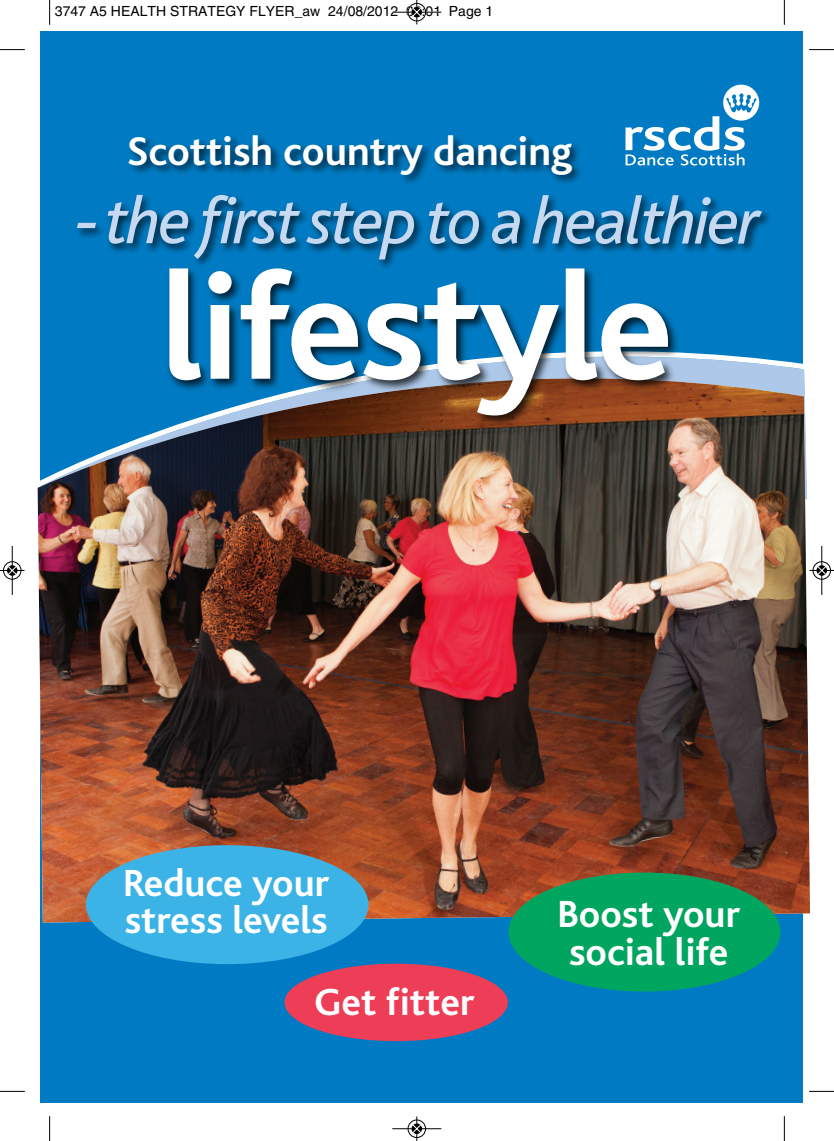
<style>
.page{position:relative;width:834px;height:1141px;background:#fff}
.page>*{position:absolute;margin:0;border:0;box-sizing:border-box;transform-origin:0 0}
.t1{font:700 155.75px "Bliss";letter-spacing:-.02em;color:#fff}
.t2{font:italic 68.25px "Bliss";letter-spacing:-.03em;color:#c6d9f0}
.t3{font:700 42px "Bliss";color:#fff}
.t4{font:700 39.55px/36.6px "Bliss";color:#fff}
.t5{font:14px "Helvetica";color:#000}
</style>
<div class="page">
<div style="left:40px;top:32px;width:762px;height:1071px;background:#007bc3"></div>
<img style="left:38px;top:331px;width:771px;height:591px">
<div style="left:284px;top:964px;width:224px;height:77px;background:#ee3d56;border-radius:50%"></div>
<div style="left:86px;top:845px;width:282px;height:119px;background:#3bb3e6;border-radius:50%"></div>
<div style="left:508px;top:872px;width:272px;height:119px;background:#00a65f;border-radius:50%"></div>
<img style="left:77px;top:204px;width:726px;height:99px">
<img style="left:119px;top:123px;width:684px;height:120px">
<svg style="left:625px;top:85px;width:134px;height:81px"></svg>
<img style="left:42px;top:244px;width:759px;height:220px">
<svg style="left:49px;top:0;width:1px;height:25px"></svg>
<svg style="left:0;top:49px;width:25px;height:1px"></svg>
<svg style="left:783px;top:0;width:1px;height:25px"></svg>
<svg style="left:809px;top:49px;width:24px;height:1px"></svg>
<svg style="left:49px;top:1116px;width:1px;height:25px"></svg>
<svg style="left:0;top:1091px;width:25px;height:1px"></svg>
<svg style="left:783px;top:1116px;width:1px;height:25px"></svg>
<svg style="left:809px;top:1091px;width:24px;height:1px"></svg>
<div style="left:407px;top:3px;width:19px;height:19px;border:1px solid #fff;border-radius:50%"></div>
<hr style="left:392px;top:12px;width:49px;height:1px;background:#000">
<div style="left:408px;top:3px;width:17px;height:18px;border:1px solid #000;border-radius:50%"></div>
<svg style="left:412px;top:0;width:9px;height:24px"></svg>
<div style="left:407px;top:1119px;width:19px;height:19px;border:1px solid #fff;border-radius:50%"></div>
<hr style="left:392px;top:1128px;width:49px;height:1px;background:#000">
<div style="left:408px;top:1120px;width:17px;height:18px;border:1px solid #000;border-radius:50%"></div>
<svg style="left:412px;top:1116px;width:9px;height:25px"></svg>
<div style="left:3px;top:561px;width:19px;height:19px;border:1px solid #fff;border-radius:50%"></div>
<hr style="left:12px;top:546px;width:1px;height:49px;background:#000">
<div style="left:3px;top:561px;width:18px;height:18px;border:1px solid #000;border-radius:50%"></div>
<svg style="left:0;top:566px;width:24px;height:9px"></svg>
<div style="left:812px;top:561px;width:19px;height:19px;border:1px solid #fff;border-radius:50%"></div>
<hr style="left:821px;top:546px;width:1px;height:49px;background:#000">
<div style="left:812px;top:561px;width:18px;height:18px;border:1px solid #000;border-radius:50%"></div>
<svg style="left:809px;top:566px;width:24px;height:9px"></svg>
<p class="t5" style="left:55px;top:6px;width:440px">3747 A5 HEALTH STRATEGY FLYER_aw 24/08/2012 08:01 Page 1</p>
<p class="t3" style="left:127px;top:138px;width:446px">Scottish country dancing</p>
<h2 class="t2" style="left:74px;top:198px;width:687px">-the firststeptoahealthier</h2>
<h1 class="t1" style="left:161px;top:276px;width:514px">lifestyle</h1>
<p class="t4" style="left:123px;top:870px;width:207px">Reduce your stress levels</p>
<p class="t4" style="left:314px;top:988px;width:161px">Get fitter</p>
<p class="t4" style="left:557px;top:899px;width:184px;line-height:38.1px">Boost your social life</p>
</div>
